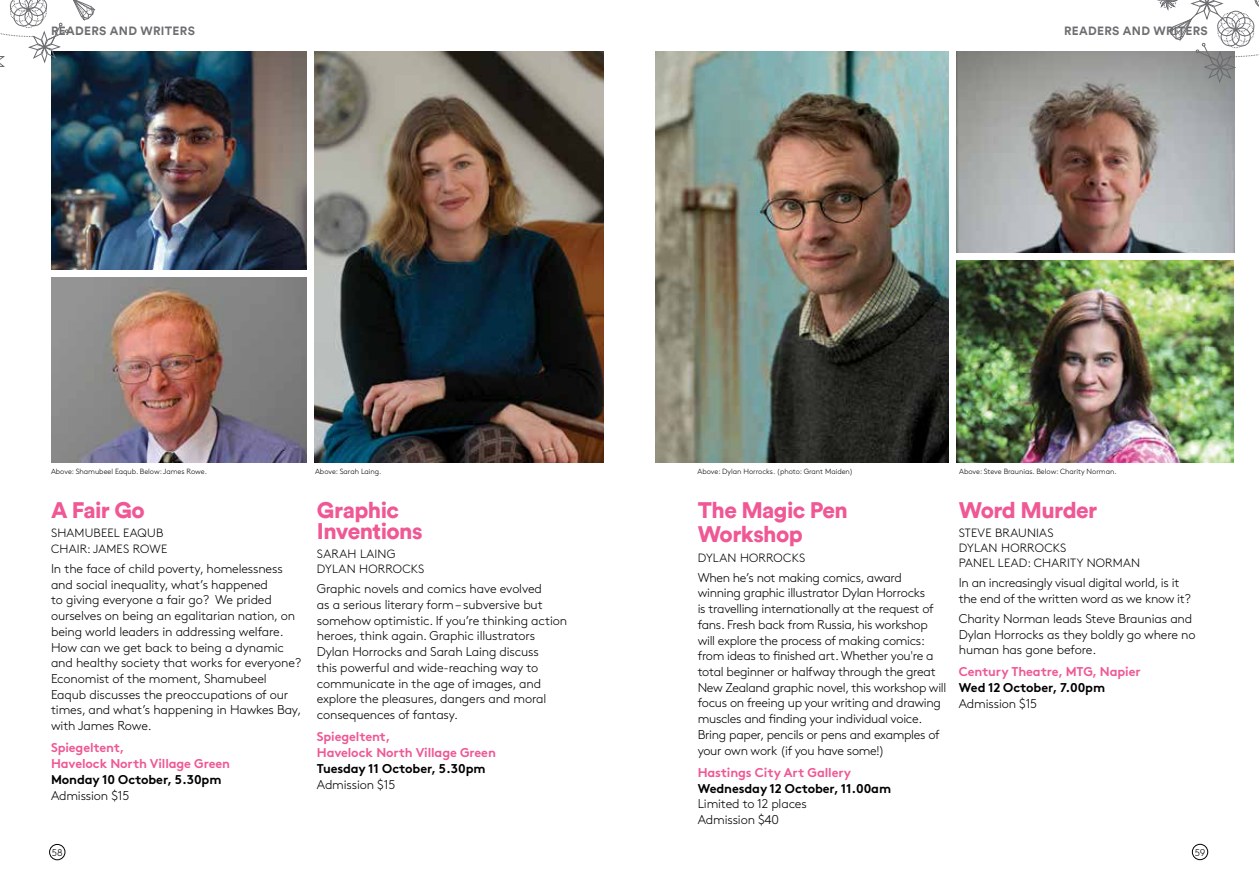
<style>
.page{position:relative;width:1259px;height:893px;background:#fff}
.page>*{position:absolute;margin:0;border:0;box-sizing:border-box;transform-origin:0 0}
.t1{font:900 22.5px/21px "Circular";letter-spacing:-.025em;color:#ef5895}
.t2{font:300 12.75px/15.8px "Brown";letter-spacing:-.01em;color:#000}
.t3{font:700 12.75px/15.8px "Brown";letter-spacing:-.01em;color:#ef5895}
.t4{font:700 12.75px "Brown";letter-spacing:-.01em;color:#000}
.t5{font:300 12px/15px "Brown";letter-spacing:.015em;color:#000}
.t6{font:700 12px "Circular";letter-spacing:.025em;color:#6d6e71}
.t7{font:300 9.75px "Brown";color:#000}
.t8{font:300 7.5px "Brown";letter-spacing:-.005em;color:#000}
</style>
<div class="page">
<img style="left:655px;top:51px;width:294px;height:411px">
<img style="left:314px;top:51px;width:289px;height:411px">
<img style="left:51px;top:277px;width:256px;height:185px">
<img style="left:51px;top:51px;width:256px;height:219px">
<img style="left:956px;top:260px;width:277px;height:202px">
<img style="left:956px;top:51px;width:278px;height:202px">
<svg style="left:0;top:0;width:95px;height:78px"></svg>
<svg style="left:1158px;top:0;width:101px;height:82px"></svg>
<div style="left:49px;top:844px;width:16px;height:16px;border:1px solid #000;border-radius:50%"></div>
<div style="left:1192px;top:844px;width:16px;height:16px;border:1px solid #000;border-radius:50%"></div>
<p class="t6" style="left:51px;top:23px;width:145px">READERS AND WRITERS</p>
<p class="t6" style="left:1064px;top:23px;width:145px">READERS AND WRITERS</p>
<p class="t8" style="left:51px;top:465px;width:158px">Above: Shamubeel Eaqub. Below: James Rowe.</p>
<p class="t8" style="left:315px;top:465px;width:68px">Above: Sarah Laing.</p>
<p class="t8" style="left:697px;top:465px;width:157px">Above: Dylan Horrocks. (photo: Grant Maiden)</p>
<p class="t8" style="left:959px;top:465px;width:159px">Above: Steve Braunias. Below: Charity Norman.</p>
<h1 class="t1" style="left:51px;top:499px;width:95px">A Fair Go</h1>
<p class="t5" style="left:51px;top:524px;width:118px;line-height:15.8px">SHAMUBEEL EAQUB<br>CHAIR: JAMES ROWE</p>
<p class="t2" style="left:51px;top:560px;width:252px">In the face of child poverty, homelessness and social inequality, what’s happened<br>to giving everyone a fair go? We prided ourselves on being an egalitarian nation, on being world leaders in addressing welfare.<br>How can we get back to being a dynamic and healthy society that works for everyone?<br>Economist of the moment, Shamubeel Eaqub discusses the preoccupations of our times, and what’s happening in Hawkes Bay, with James Rowe.</p>
<p class="t3" style="left:51px;top:739px;width:180px">Spiegeltent,<br>Havelock North Village Green</p>
<p class="t4" style="left:51px;top:769px;width:172px">Monday 10 October, 5.30pm</p>
<p class="t2" style="left:51px;top:786px;width:80px">Admission $15</p>
<h1 class="t1" style="left:317px;top:499px;width:107px">Graphic<br>Inventions</h1>
<p class="t5" style="left:317px;top:546px;width:109px">SARAH LAING<br>DYLAN HORROCKS</p>
<p class="t2" style="left:317px;top:580px;width:252px">Graphic novels and comics have evolved<br>as a serious literary form – subversive but somehow optimistic. If you’re thinking action heroes, think again. Graphic illustrators Dylan Horrocks and Sarah Laing discuss<br>this powerful and wide-reaching way to communicate in the age of images, and explore the pleasures, dangers and moral consequences of fantasy.</p>
<p class="t3" style="left:317px;top:728px;width:180px">Spiegeltent,<br>Havelock North Village Green</p>
<p class="t4" style="left:317px;top:758px;width:170px">Tuesday 11 October, 5.30pm</p>
<p class="t2" style="left:317px;top:775px;width:80px">Admission $15</p>
<h1 class="t1" style="left:698px;top:497px;width:152px;line-height:24.5px">The Magic Pen<br>Workshop</h1>
<p class="t5" style="left:698px;top:549px;width:109px">DYLAN HORROCKS</p>
<p class="t2" style="left:698px;top:568px;width:250px">When he’s not making comics, award winning graphic illustrator Dylan Horrocks<br>is travelling internationally at the request of fans. Fresh back from Russia, his workshop will explore the process of making comics: from ideas to finished art. Whether you're a total beginner or halfway through the great New Zealand graphic novel, this workshop will focus on freeing up your writing and drawing muscles and finding your individual voice.<br>Bring paper, pencils or pens and examples of your own work (if you have some!)</p>
<p class="t3" style="left:698px;top:763px;width:155px">Hastings City Art Gallery</p>
<p class="t4" style="left:698px;top:778px;width:195px">Wednesday 12 October, 11.00am</p>
<p class="t2" style="left:698px;top:795px;width:111px">Limited to 12 places<br>Admission $40</p>
<h1 class="t1" style="left:958px;top:499px;width:140px">Word Murder</h1>
<p class="t5" style="left:959px;top:524px;width:183px">STEVE BRAUNIAS<br>DYLAN HORROCKS<br>PANEL LEAD: CHARITY NORMAN</p>
<p class="t2" style="left:958px;top:574px;width:234px">In an increasingly visual digital world, is it the end of the written word as we know it?</p>
<p class="t2" style="left:958px;top:610px;width:238px">Charity Norman leads Steve Braunias and<br>Dylan Horrocks as they boldly go where no human has gone before.</p>
<p class="t3" style="left:958px;top:663px;width:183px">Century Theatre, MTG, Napier</p>
<p class="t4" style="left:958px;top:677px;width:148px">Wed 12 October, 7.00pm</p>
<p class="t2" style="left:958px;top:695px;width:80px">Admission $15</p>
<p class="t7" style="left:52px;top:845px;width:12px">58</p>
<p class="t7" style="left:1194px;top:845px;width:12px">59</p>
</div>
